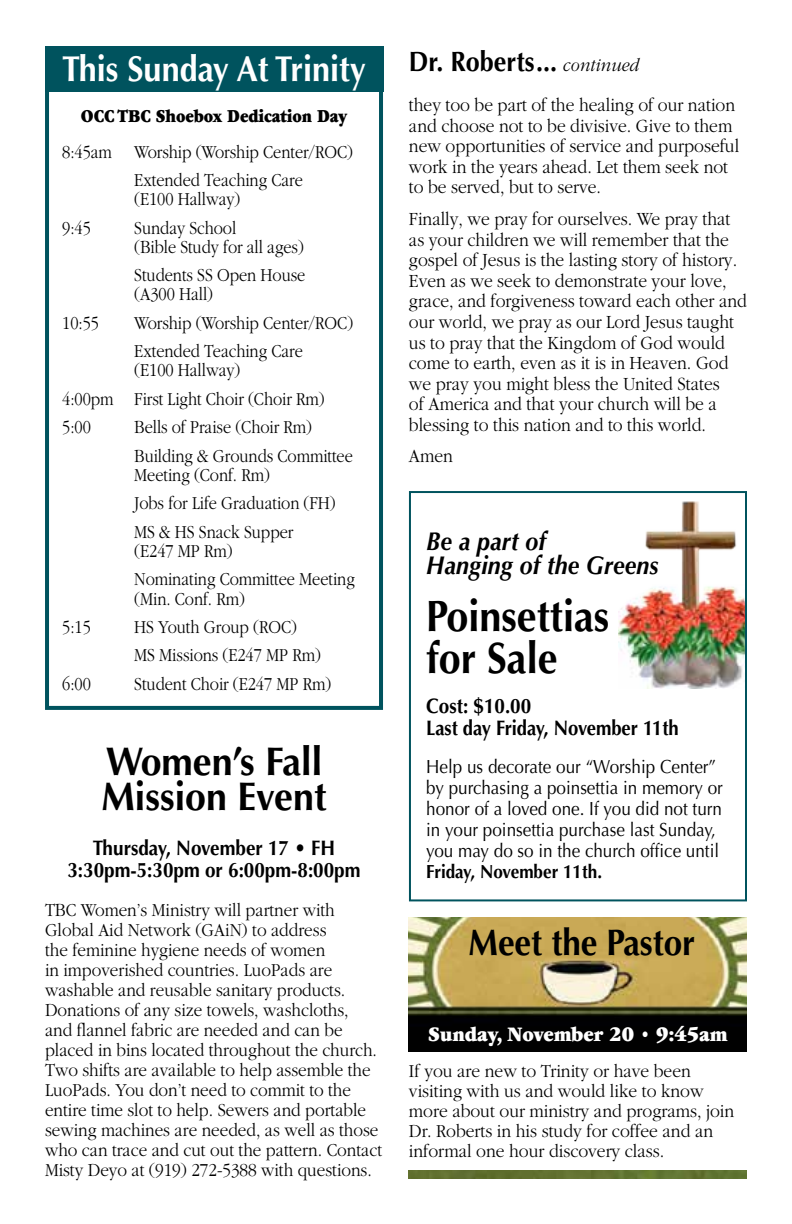
<style>
.page{position:relative;width:792px;height:1224px;background:#fff}
.page>*{position:absolute;margin:0;border:0;box-sizing:border-box;transform-origin:0 0}
.t1{font:700 44px/42px "Optima";color:#000;scale:.9 1}
.t2{font:700 40px/35px "Optima";color:#000;scale:.94 1}
.t3{font:700 37px "Optima";letter-spacing:-.005em;color:#000;scale:.9 1}
.t4{font:700 36px "Optima";color:#fff;scale:.9 1}
.t5{font:700 28px "Optima";color:#000;scale:.9 1}
.t6{font:italic 700 25.8px/24px "Optima";letter-spacing:.005em;color:#000;scale:.9 1}
.t7{font:900 21.6px "Garamond";color:#fff;scale:.88 1}
.t8{font:700 21px/21.6px "Optima";color:#000;text-align:center;scale:.9 1}
.t9{font:300 19.4px/20.6px "Garamond";color:#000;scale:.9 1}
.t10{font:300 19px/20px "Garamond";color:#000;scale:.9 1}
.t11{font:300 19px/28.4px "Garamond";color:#000;scale:.86 1}
.t12{font:19px/21px "Optima";color:#000;scale:.9 1}
.t13{font:300 19px/20px "Garamond";color:#000;scale:.92 1}
.t14{font:900 19px "Garamond";letter-spacing:-.005em;color:#000;scale:.82 1}
.t15{font:700 19px "Optima";color:#000;scale:.9 1}
.s1{font-family:"Garamond";font-weight:300;font-style:italic;font-size:19px}
</style>
<div class="page">
<img style="left:618px;top:501px;width:126px;height:187px">
<div style="left:409px;top:491px;width:338px;height:410px;border:2px solid #00535e"></div>
<div style="left:45px;top:46px;width:338px;height:664px;border:4px solid #00535e"></div>
<div style="left:45px;top:46px;width:338px;height:46px;background:#00535e"></div>
<img style="left:409px;top:917px;width:338px;height:134px">
<img style="left:409px;top:1171px;width:338px;height:8px">
<h3 class="t4" style="left:62px;top:47px;width:339px">This Sunday At Trinity</h3>
<p class="t14" style="left:81px;top:106px;width:327px">OCC TBC Shoebox Dedication Day</p>
<p class="t11" style="left:134px;top:137px;width:256px;text-indent:-72px">8:45am Worship (Worship Center/ROC)<br>Extended Teaching Care</p>
<p class="t11" style="left:134px;top:185px;width:125px">(E100 Hallway)</p>
<p class="t11" style="left:62px;top:214px;width:35px">9:45</p>
<p class="t11" style="left:134px;top:218px;width:199px;line-height:19.2px">Sunday School<br>(Bible Study for all ages)</p>
<p class="t11" style="left:134px;top:266px;width:201px;line-height:19.2px">Students SS Open House (A300 Hall)</p>
<p class="t11" style="left:62px;top:309px;width:44px">10:55</p>
<p class="t11" style="left:134px;top:309px;width:256px">Worship (Worship Center/ROC)<br>Extended Teaching Care</p>
<p class="t11" style="left:62px;top:356px;width:307px;text-indent:72px">(E100 Hallway)<br>4:00pm First Light Choir (Choir Rm)<br>5:00</p>
<p class="t11" style="left:134px;top:413px;width:256px">Bells of Praise (Choir Rm)<br>Building &amp; Grounds Committee</p>
<p class="t11" style="left:134px;top:461px;width:236px">Meeting (Conf. Rm)<br>Jobs for Life Graduation (FH)<br>MS &amp; HS Snack Supper</p>
<p class="t11" style="left:134px;top:537px;width:258px">(E247 MP Rm)<br>Nominating Committee Meeting</p>
<p class="t11" style="left:134px;top:584px;width:130px">(Min. Conf. Rm)</p>
<p class="t11" style="left:62px;top:613px;width:35px">5:15</p>
<p class="t11" style="left:134px;top:613px;width:219px">HS Youth Group (ROC)<br>MS Missions (E247 MP Rm)</p>
<p class="t11" style="left:62px;top:670px;width:35px">6:00</p>
<p class="t11" style="left:134px;top:670px;width:231px">Student Choir (E247 MP Rm)</p>
<h2 class="t2" style="left:102px;top:745px;width:241px">Women’s Fall<br>Mission Event</h2>
<p class="t8" style="left:67px;top:838px;width:327px">Thursday, November 17 • FH<br>3:30pm-5:30pm or 6:00pm-8:00pm</p>
<p class="t10" style="left:45px;top:900px;width:376px">TBC Women’s Ministry will partner with Global Aid Network (GAiN) to address<br>the feminine hygiene needs of women<br>in impoverished countries. LuoPads are washable and reusable sanitary products.<br>Donations of any size towels, washcloths,<br>and flannel fabric are needed and can be placed in bins located throughout the church.<br>Two shifts are available to help assemble the LuoPads. You don’t need to commit to the entire time slot to help. Sewers and portable sewing machines are needed, as well as those who can trace and cut out the pattern. Contact Misty Deyo at (919) 272-5388 with questions.</p>
<h3 class="t5" style="left:409px;top:45px;width:257px">Dr. Roberts... <span class="s1">continued</span></h3>
<p class="t9" style="left:409px;top:95px;width:369px">they too be part of the healing of our nation and choose not to be divisive. Give to them new opportunities of service and purposeful work in the years ahead. Let them seek not to be served, but to serve.</p>
<p class="t9" style="left:409px;top:209px;width:377px">Finally, we pray for ourselves. We pray that as your children we will remember that the gospel of Jesus is the lasting story of history.<br>Even as we seek to demonstrate your love, grace, and forgiveness toward each other and our world, we pray as our Lord Jesus taught us to pray that the Kingdom of God would come to earth, even as it is in Heaven. God we pray you might bless the United States<br>of America and that your church will be a blessing to this nation and to this world.</p>
<p class="t9" style="left:409px;top:446px;width:50px">Amen</p>
<h3 class="t6" style="left:426px;top:530px;width:260px">Be a part of<br>Hanging of the Greens</h3>
<h1 class="t1" style="left:426px;top:595px;width:205px">Poinsettias for Sale</h1>
<p class="t8" style="left:426px;top:695px;width:282px;text-align:left">Cost: $10.00<br>Last day Friday, November 11th</p>
<p class="t12" style="left:426px;top:756px;width:331px">Help us decorate our “Worship Center” by purchasing a poinsettia in memory or honor of a loved one. If you did not turn in your poinsettia purchase last Sunday, you may do so in the church office until</p>
<p class="t15" style="left:426px;top:860px;width:197px">Friday, November 11th.</p>
<h3 class="t3" style="left:469px;top:921px;width:253px">Meet the Pastor</h3>
<p class="t7" style="left:428px;top:1023px;width:342px">Sunday, November 20 • 9:45am</p>
<p class="t13" style="left:409px;top:1061px;width:355px">If you are new to Trinity or have been visiting with us and would like to know more about our ministry and programs, join Dr. Roberts in his study for coffee and an informal one hour discovery class.</p>
</div>
